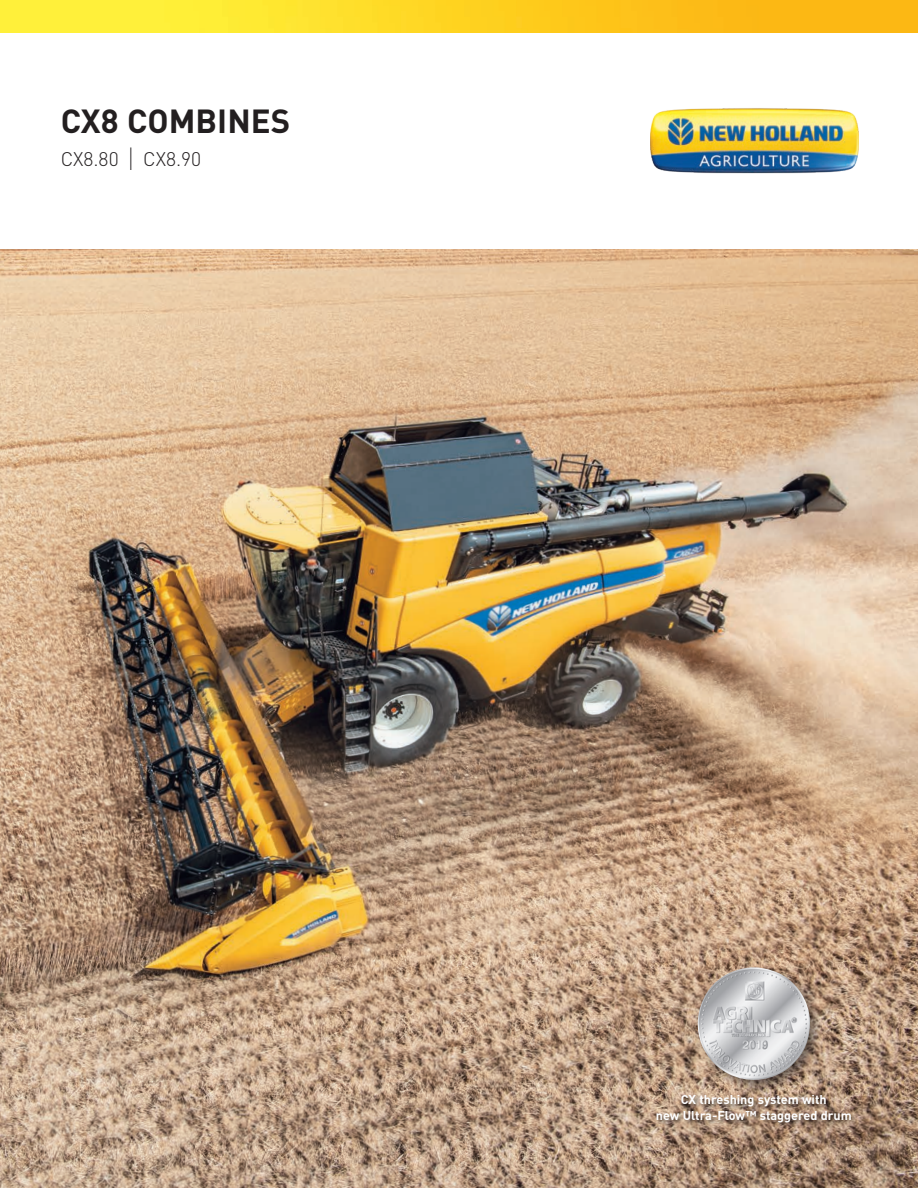
<style>
.page{position:relative;width:918px;height:1188px;background:#fff}
.page>*{position:absolute;margin:0;border:0;box-sizing:border-box;transform-origin:0 0}
.t1{font:700 33px "DIN";color:#231f20}
.t2{font:300 19.5px "DIN";color:#231f20}
.t3{font:700 12.6px/15.8px "DIN";color:#fff;text-align:center}
.s1{font-family:"Helvetica Neue";font-size:31.5px}
</style>
<div class="page">
<img style="left:0;top:249px;width:918px;height:939px">
<img style="left:650px;top:108px;width:209px;height:66px">
<img style="left:0;top:0;width:918px;height:32px">
<div style="left:694px;top:964px;width:130px;height:129px;background:#231f20;opacity:.55"></div>
<img style="left:698px;top:967px;width:112px;height:113px">
<div style="left:656px;top:1094px;width:201px;height:35px;background:#231f20;opacity:.65"></div>
<h1 class="t1" style="left:61px;top:99px;width:231px">CX8 COMBINES</h1>
<h2 class="t2" style="left:61px;top:147px;width:142px">CX8.80 <span class="s1">I</span> CX8.90</h2>
<p class="t3" style="left:656px;top:1091px;width:197px">CX threshing system with<br>new Ultra-Flow™ staggered drum</p>
</div>
